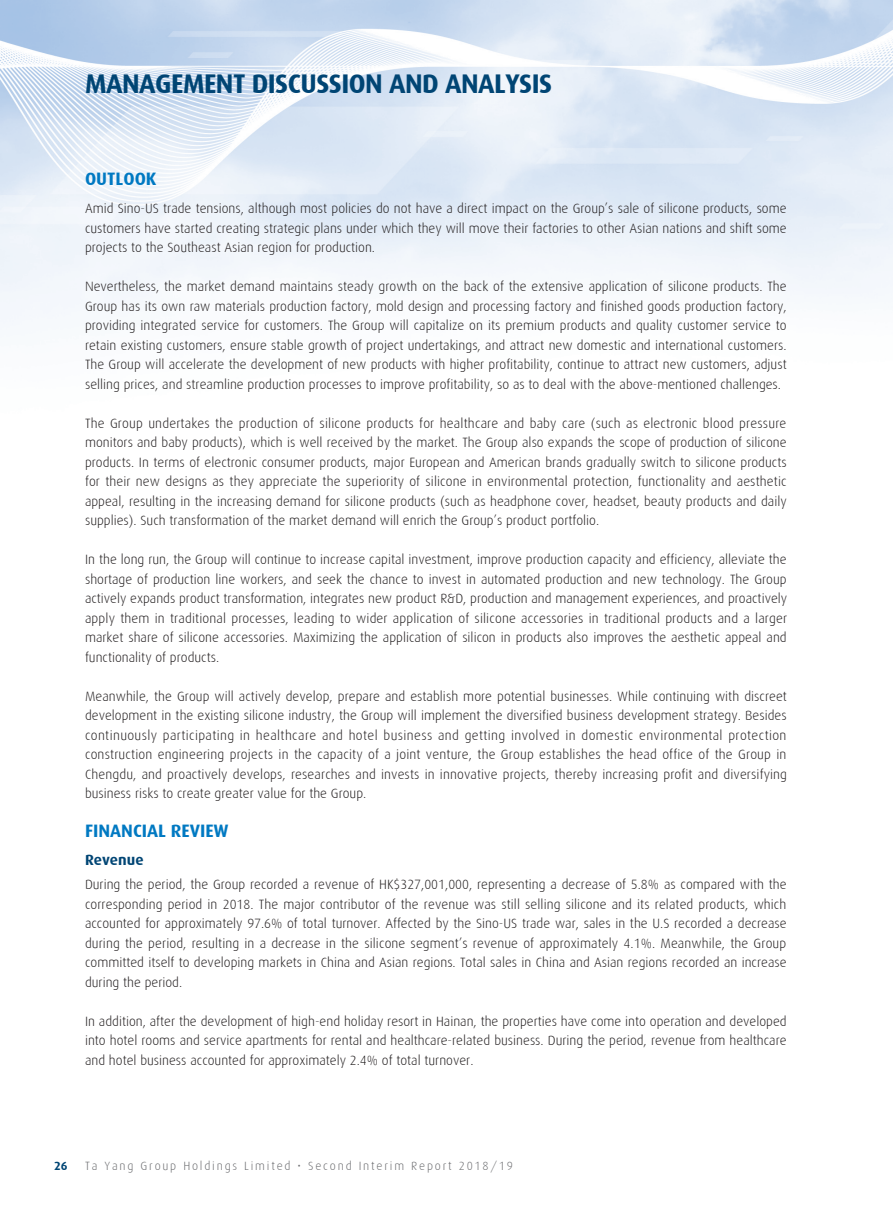
<style>
.page{position:relative;width:893px;height:1212px;background:#fff}
.page>*{position:absolute;margin:0;border:0;box-sizing:border-box;transform-origin:0 0}
.t1{font:700 27px "Dax";letter-spacing:-.02em;color:#004574}
.t2{font:700 18px "Dax";color:#0079c2}
.t3{font:700 15px "Dax";color:#004574}
.t4{font:300 13.5px/19.5px "Dax";color:#231f20;text-align:justify}
.t5{font:300 12px "Dax";letter-spacing:.15em;color:#6c6d70}
.t6{font:700 12px "Dax";color:#004574}
</style>
<div class="page">
<img style="left:0;top:0;width:893px;height:325px">
<h1 class="t1" style="left:85px;top:68px;width:469px">MANAGEMENT DISCUSSION AND ANALYSIS</h1>
<h2 class="t2" style="left:85px;top:169px;width:73px">OUTLOOK</h2>
<p class="t4" style="left:85px;top:199px;width:703px">Amid Sino-US trade tensions, although most policies do not have a direct impact on the Group’s sale of silicone products, some customers have started creating strategic plans under which they will move their factories to other Asian nations and shift some projects to the Southeast Asian region for production.</p>
<p class="t4" style="left:85px;top:277px;width:703px">Nevertheless, the market demand maintains steady growth on the back of the extensive application of silicone products. The Group has its own raw materials production factory, mold design and processing factory and finished goods production factory, providing integrated service for customers. The Group will capitalize on its premium products and quality customer service to retain existing customers, ensure stable growth of project undertakings, and attract new domestic and international customers.<br>The Group will accelerate the development of new products with higher profitability, continue to attract new customers, adjust selling prices, and streamline production processes to improve profitability, so as to deal with the above-mentioned challenges.</p>
<p class="t4" style="left:85px;top:413px;width:703px">The Group undertakes the production of silicone products for healthcare and baby care (such as electronic blood pressure monitors and baby products), which is well received by the market. The Group also expands the scope of production of silicone products. In terms of electronic consumer products, major European and American brands gradually switch to silicone products for their new designs as they appreciate the superiority of silicone in environmental protection, functionality and aesthetic appeal, resulting in the increasing demand for silicone products (such as headphone cover, headset, beauty products and daily supplies). Such transformation of the market demand will enrich the Group’s product portfolio.</p>
<p class="t4" style="left:85px;top:550px;width:704px">In the long run, the Group will continue to increase capital investment, improve production capacity and efficiency, alleviate the shortage of production line workers, and seek the chance to invest in automated production and new technology. The Group actively expands product transformation, integrates new product R&amp;D, production and management experiences, and proactively apply them in traditional processes, leading to wider application of silicone accessories in traditional products and a larger market share of silicone accessories. Maximizing the application of silicon in products also improves the aesthetic appeal and functionality of products.</p>
<p class="t4" style="left:85px;top:686px;width:703px">Meanwhile, the Group will actively develop, prepare and establish more potential businesses. While continuing with discreet development in the existing silicone industry, the Group will implement the diversified business development strategy. Besides continuously participating in healthcare and hotel business and getting involved in domestic environmental protection construction engineering projects in the capacity of a joint venture, the Group establishes the head office of the Group in Chengdu, and proactively develops, researches and invests in innovative projects, thereby increasing profit and diversifying business risks to create greater value for the Group.</p>
<h2 class="t2" style="left:85px;top:821px;width:145px">FINANCIAL REVIEW</h2>
<p class="t3" style="left:85px;top:852px;width:60px">Revenue</p>
<p class="t4" style="left:85px;top:875px;width:703px">During the period, the Group recorded a revenue of HK$327,001,000, representing a decrease of 5.8% as compared with the corresponding period in 2018. The major contributor of the revenue was still selling silicone and its related products, which accounted for approximately 97.6% of total turnover. Affected by the Sino-US trade war, sales in the U.S recorded a decrease during the period, resulting in a decrease in the silicone segment’s revenue of approximately 4.1%. Meanwhile, the Group committed itself to developing markets in China and Asian regions. Total sales in China and Asian regions recorded an increase during the period.</p>
<p class="t4" style="left:85px;top:1011px;width:703px">In addition, after the development of high-end holiday resort in Hainan, the properties have come into operation and developed into hotel rooms and service apartments for rental and healthcare-related business. During the period, revenue from healthcare and hotel business accounted for approximately 2.4% of total turnover.</p>
<p class="t6" style="left:54px;top:1159px;width:15px">26</p>
<p class="t5" style="left:85px;top:1159px;width:429px">Ta Yang Group Holdings Limited • Second Interim Report 2018/19</p>
</div>
